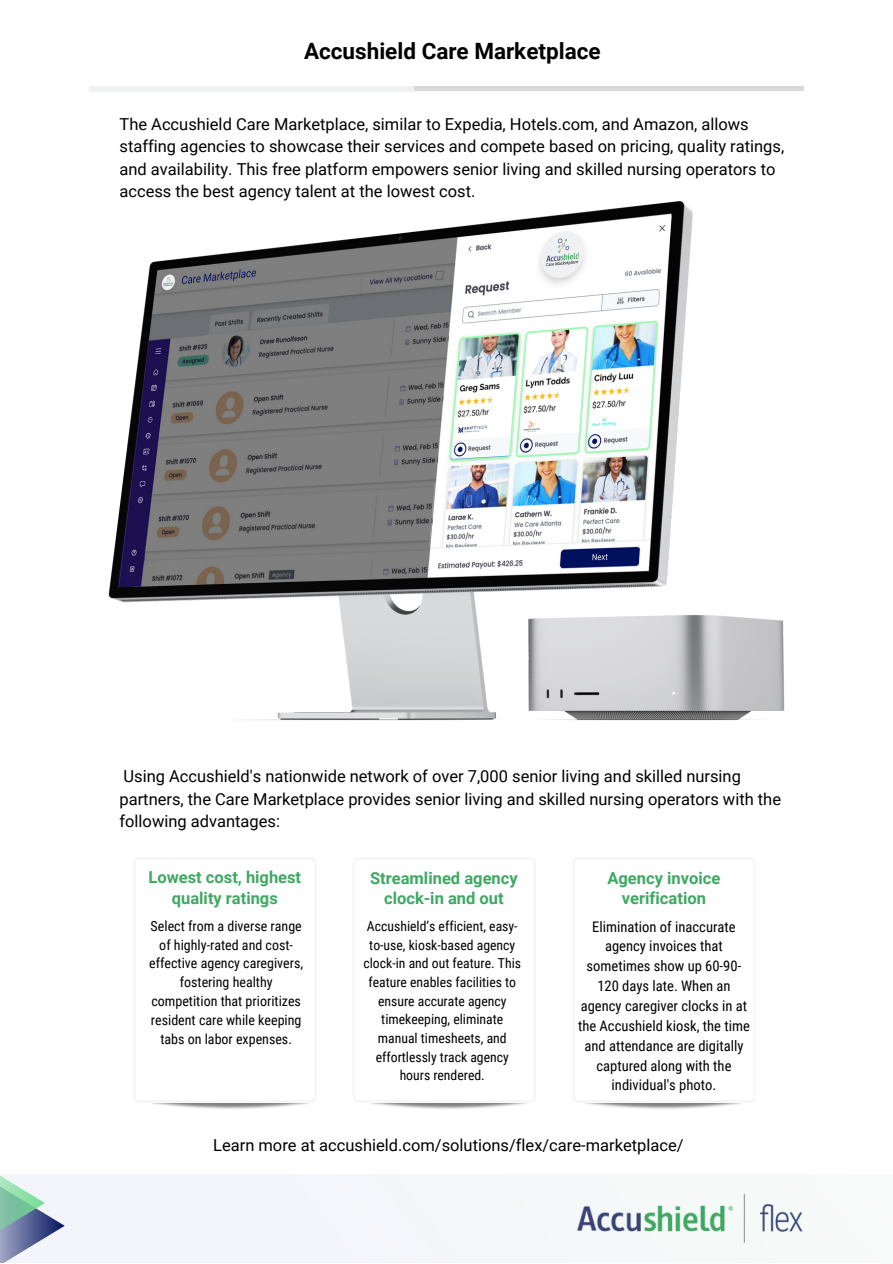
<style>
.page{position:relative;width:893px;height:1264px;background:#fff}
.page>*{position:absolute;margin:0;border:0;box-sizing:border-box;transform-origin:0 0}
.t1{font:700 22.5px "Roboto";color:#000}
.t2{font:16.5px/22.5px "Roboto";color:#000}
.t3{font:700 16.5px/19.6px "Roboto";color:#3fa863;text-align:center}
.t4{font:14.55px/19.8px "Roboto Condensed";color:#000;text-align:center}
.t5{font:13.95px/18.8px "Roboto Condensed";color:#000;text-align:center}
.t6{font:13.65px/18.6px "Roboto Condensed";color:#000;text-align:center}
</style>
<div class="page">
<div style="left:411px;top:86px;width:392px;height:5px;background:#d9d9d9"></div>
<div style="left:89px;top:86px;width:325px;height:6px;background:#f0f1f2"></div>
<img style="left:577px;top:1193px;width:226px;height:48px">
<svg style="left:0;top:1174px;width:65px;height:88px"></svg>
<img style="left:108px;top:201px;width:677px;height:520px">
<p class="t1" style="left:304px;top:38px;width:298px">Accushield Care Marketplace</p>
<p class="t2" style="left:119px;top:113px;width:666px">The Accushield Care Marketplace, similar to Expedia, Hotels.com, and Amazon, allows staffing agencies to showcase their services and compete based on pricing, quality ratings, and availability. This free platform empowers senior living and skilled nursing operators to access the best agency talent at the lowest cost.</p>
<p class="t2" style="left:119px;top:765px;width:663px">Using Accushield's nationwide network of over 7,000 senior living and skilled nursing partners, the Care Marketplace provides senior living and skilled nursing operators with the following advantages:</p>
<p class="t3" style="left:148px;top:867px;width:154px;line-height:20.5px">Lowest cost, highest quality ratings</p>
<p class="t5" style="left:149px;top:916px;width:156px">Select from a diverse range of highly-rated and cost&shy;effective agency caregivers, fostering healthy competition that prioritizes resident care while keeping tabs on labor expenses.</p>
<p class="t6" style="left:363px;top:916px;width:159px">Accushield’s efficient, easy&shy;to-use, kiosk-based agency clock-in and out feature. This feature enables facilities to ensure accurate agency timekeeping, eliminate manual timesheets, and effortlessly track agency hours rendered.</p>
<p class="t3" style="left:370px;top:868px;width:149px">Streamlined agency clock-in and out</p>
<p class="t3" style="left:607px;top:868px;width:115px">Agency invoice verification</p>
<p class="t4" style="left:578px;top:916px;width:173px">Elimination of inaccurate agency invoices that sometimes show up 60-90-<br>120 days late. When an agency caregiver clocks in at the Accushield kiosk, the time and attendance are digitally captured along with the individual's photo.</p>
<p class="t2" style="left:213px;top:1134px;width:472px">Learn more at accushield.com/solutions/flex/care-marketplace/</p>
</div>
